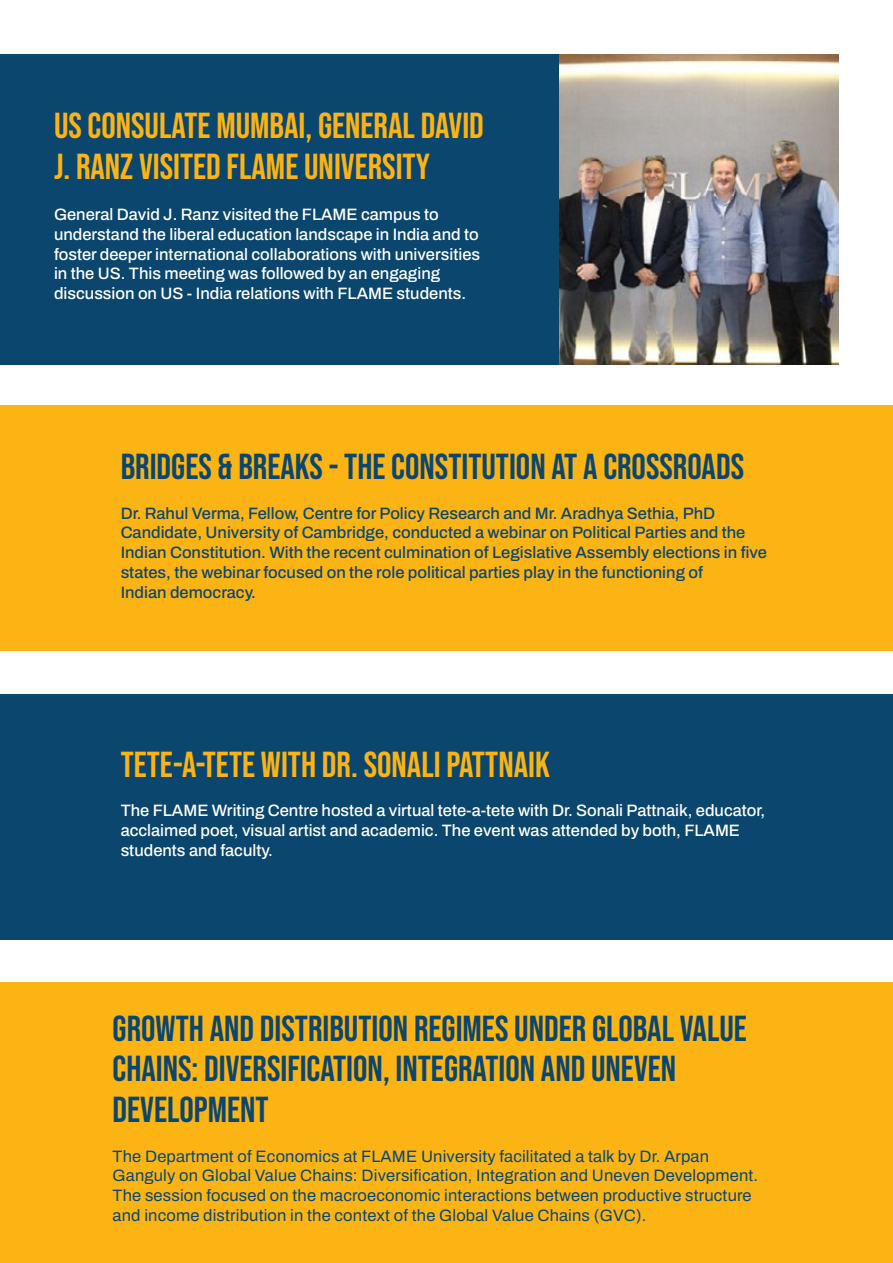
<style>
.page{position:relative;width:893px;height:1263px;background:#fff}
.page>*{position:absolute;margin:0;border:0;box-sizing:border-box;transform-origin:0 0}
.t1{font:36px/40.5px "Bebas Neue";color:#0b466f}
.t2{font:36px/40.5px "Bebas Neue";color:#fcb415}
.t3{font:500 16.5px/19.8px "Archivo";color:#fff}
.t4{font:500 16.5px/19.8px "Archivo";color:#0b466f}
.t5{font:16.5px/19.8px "Archivo";letter-spacing:.01em;color:#0b466f}
</style>
<div class="page">
<div style="left:0;top:54px;width:571px;height:310px;background:#0b466f"></div>
<img style="left:559px;top:54px;width:280px;height:310px">
<div style="left:0;top:694px;width:893px;height:245px;background:#0b466f"></div>
<div style="left:0;top:405px;width:893px;height:245px;background:#fcb415"></div>
<div style="left:0;top:983px;width:892px;height:280px;background:#fcb415"></div>
<h1 class="t2" style="left:54px;top:105px;width:431px">US CONSULATE MUMBAI, GENERAL DAVID<br>J. RANZ VISITED FLAME UNIVERSITY</h1>
<p class="t3" style="left:54px;top:204px;width:428px">General David J. Ranz visited the FLAME campus to understand the liberal education landscape in India and to foster deeper international collaborations with universities in the US. This meeting was followed by an engaging discussion on US - India relations with FLAME students.</p>
<h1 class="t1" style="left:121px;top:446px;width:625px">BRIDGES &amp; BREAKS - THE CONSTITUTION AT A CROSSROADS</h1>
<p class="t4" style="left:121px;top:503px;width:648px">Dr. Rahul Verma, Fellow, Centre for Policy Research and Mr. Aradhya Sethia, PhD Candidate, University of Cambridge, conducted a webinar on Political Parties and the Indian Constitution. With the recent culmination of Legislative Assembly elections in five states, the webinar focused on the role political parties play in the functioning of<br>Indian democracy.</p>
<h1 class="t2" style="left:121px;top:744px;width:431px">TETE-A-TETE WITH DR. SONALI PATTNAIK</h1>
<p class="t3" style="left:121px;top:801px;width:646px">The FLAME Writing Centre hosted a virtual tete-a-tete with Dr. Sonali Pattnaik, educator, acclaimed poet, visual artist and academic. The event was attended by both, FLAME students and faculty.</p>
<h1 class="t1" style="left:113px;top:1008px;width:636px">GROWTH AND DISTRIBUTION REGIMES UNDER GLOBAL VALUE<br>CHAINS: DIVERSIFICATION, INTEGRATION AND UNEVEN<br>DEVELOPMENT</h1>
<p class="t5" style="left:113px;top:1146px;width:647px">The Department of Economics at FLAME University facilitated a talk by Dr. Arpan Ganguly on Global Value Chains: Diversification, Integration and Uneven Development.<br>The session focused on the macroeconomic interactions between productive structure and income distribution in the context of the Global Value Chains (GVC).</p>
</div>
